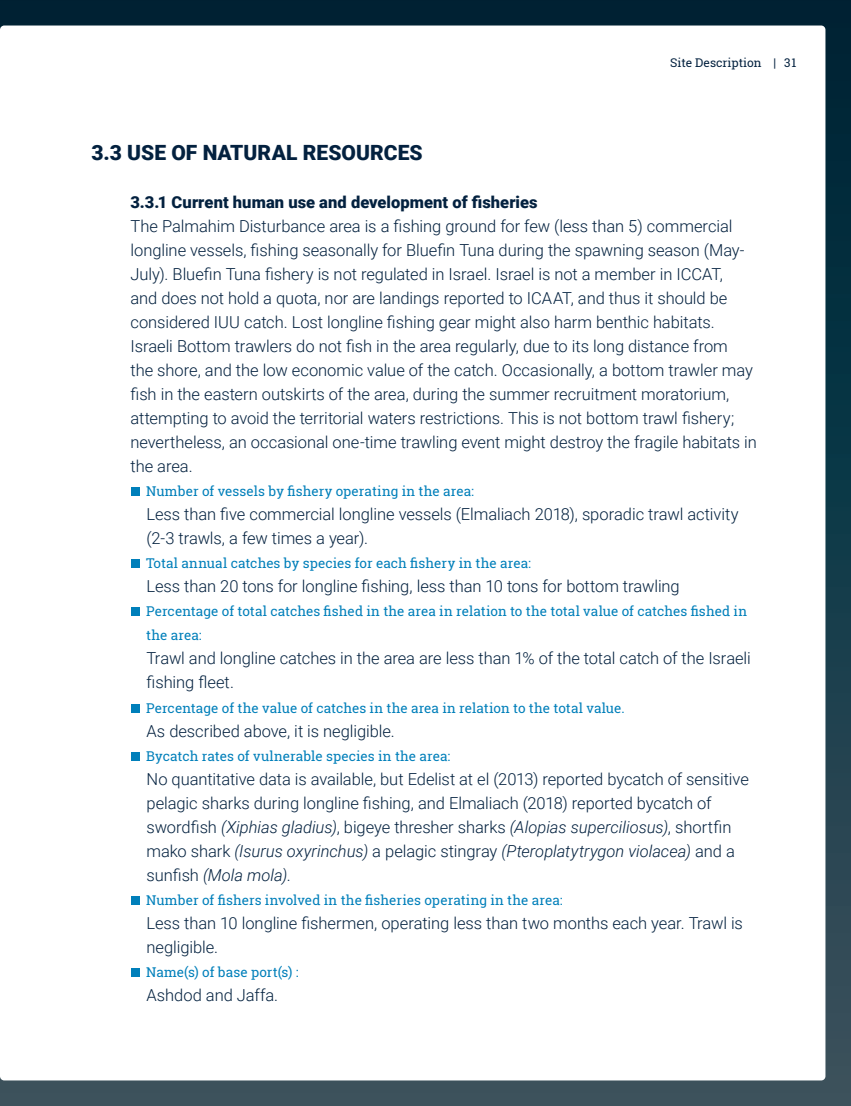
<style>
.page{position:relative;width:851px;height:1106px;background:#fff}
.page>*{position:absolute;margin:0;border:0;box-sizing:border-box;transform-origin:0 0}
._14_black{font:900 21px "Roboto";letter-spacing:.005em;color:#03213f}
._11_light{font:300 16.5px/24px "Roboto";letter-spacing:-.005em;color:#03213f}
._11_black{font:900 16.5px "Roboto";letter-spacing:.005em;color:#03213f}
.blue{font:13.5px/24px "Roboto Slab";letter-spacing:.005em;color:#007fba}
.t1{font:12px "Roboto Slab";color:#03213f}
.s1{font-style:italic}
</style>
<div class="page">
<div style="left:0;top:0;width:850px;height:1106px;background:linear-gradient(to bottom,#023,#39535e)"></div>
<div style="left:0;top:26px;width:825px;height:1054px;background:#fff;border-radius:4px"></div>
<div style="left:130px;top:487px;width:9px;height:9px;background:#007fba"></div>
<div style="left:130px;top:559px;width:9px;height:9px;background:#007fba"></div>
<div style="left:130px;top:607px;width:9px;height:9px;background:#007fba"></div>
<div style="left:130px;top:703px;width:9px;height:9px;background:#007fba"></div>
<div style="left:130px;top:751px;width:9px;height:9px;background:#007fba"></div>
<div style="left:130px;top:895px;width:9px;height:9px;background:#007fba"></div>
<div style="left:130px;top:967px;width:9px;height:9px;background:#007fba"></div>
<p class="t1" style="left:670px;top:54px;width:128px">Site Description | 31</p>
<p class="_14_black" style="left:91px;top:138px;width:333px">3.3 USE OF NATURAL RESOURCES</p>
<p class="_11_black" style="left:130px;top:191px;width:408px">3.3.1 Current human use and development of fisheries</p>
<p class="_11_light" style="left:130px;top:214px;width:615px">The Palmahim Disturbance area is a fishing ground for few (less than 5) commercial longline vessels, fishing seasonally for Bluefin Tuna during the spawning season (May-July). Bluefin Tuna fishery is not regulated in Israel. Israel is not a member in ICCAT, and does not hold a quota, nor are landings reported to ICAAT, and thus it should be considered IUU catch. Lost longline fishing gear might also harm benthic habitats.</p>
<p class="_11_light" style="left:130px;top:334px;width:628px">Israeli Bottom trawlers do not fish in the area regularly, due to its long distance from<br>the shore, and the low economic value of the catch. Occasionally, a bottom trawler may fish in the eastern outskirts of the area, during the summer recruitment moratorium, attempting to avoid the territorial waters restrictions. This is not bottom trawl fishery; nevertheless, an occasional one-time trawling event might destroy the fragile habitats in the area.</p>
<p class="blue" style="left:146px;top:479px;width:329px">Number of vessels by fishery operating in the area:</p>
<p class="_11_light" style="left:146px;top:502px;width:593px">Less than five commercial longline vessels (Elmaliach 2018), sporadic trawl activity (2-3 trawls, a few times a year).</p>
<p class="blue" style="left:146px;top:551px;width:386px">Total annual catches by species for each fishery in the area:</p>
<p class="_11_light" style="left:146px;top:574px;width:534px">Less than 20 tons for longline fishing, less than 10 tons for bottom trawling</p>
<p class="blue" style="left:146px;top:599px;width:602px">Percentage of total catches fished in the area in relation to the total value of catches fished in the area:</p>
<p class="_11_light" style="left:146px;top:646px;width:605px">Trawl and longline catches in the area are less than 1% of the total catch of the Israeli fishing fleet.</p>
<p class="blue" style="left:146px;top:695px;width:480px">Percentage of the value of catches in the area in relation to the total value.</p>
<p class="_11_light" style="left:146px;top:718px;width:250px">As described above, it is negligible.</p>
<p class="blue" style="left:146px;top:743px;width:305px">Bycatch rates of vulnerable species in the area:</p>
<p class="_11_light" style="left:146px;top:766px;width:603px">No quantitative data is available, but Edelist at el (2013) reported bycatch of sensitive pelagic sharks during longline fishing, and Elmaliach (2018) reported bycatch of swordfish <span class="s1">(Xiphias gladius)</span>, bigeye thresher sharks <span class="s1">(Alopias superciliosus)</span>, shortfin mako shark <span class="s1">(Isurus oxyrinchus)</span> a pelagic stingray <span class="s1">(Pteroplatytrygon violacea)</span> and a sunfish <span class="s1">(Mola mola)</span>.</p>
<p class="blue" style="left:146px;top:887px;width:418px">Number of fishers involved in the fisheries operating in the area:</p>
<p class="_11_light" style="left:146px;top:910px;width:597px">Less than 10 longline fishermen, operating less than two months each year. Trawl is negligible.</p>
<p class="blue" style="left:146px;top:959px;width:154px">Name(s) of base port(s) :</p>
<p class="_11_light" style="left:146px;top:982px;width:133px">Ashdod and Jaffa.</p>
</div>
